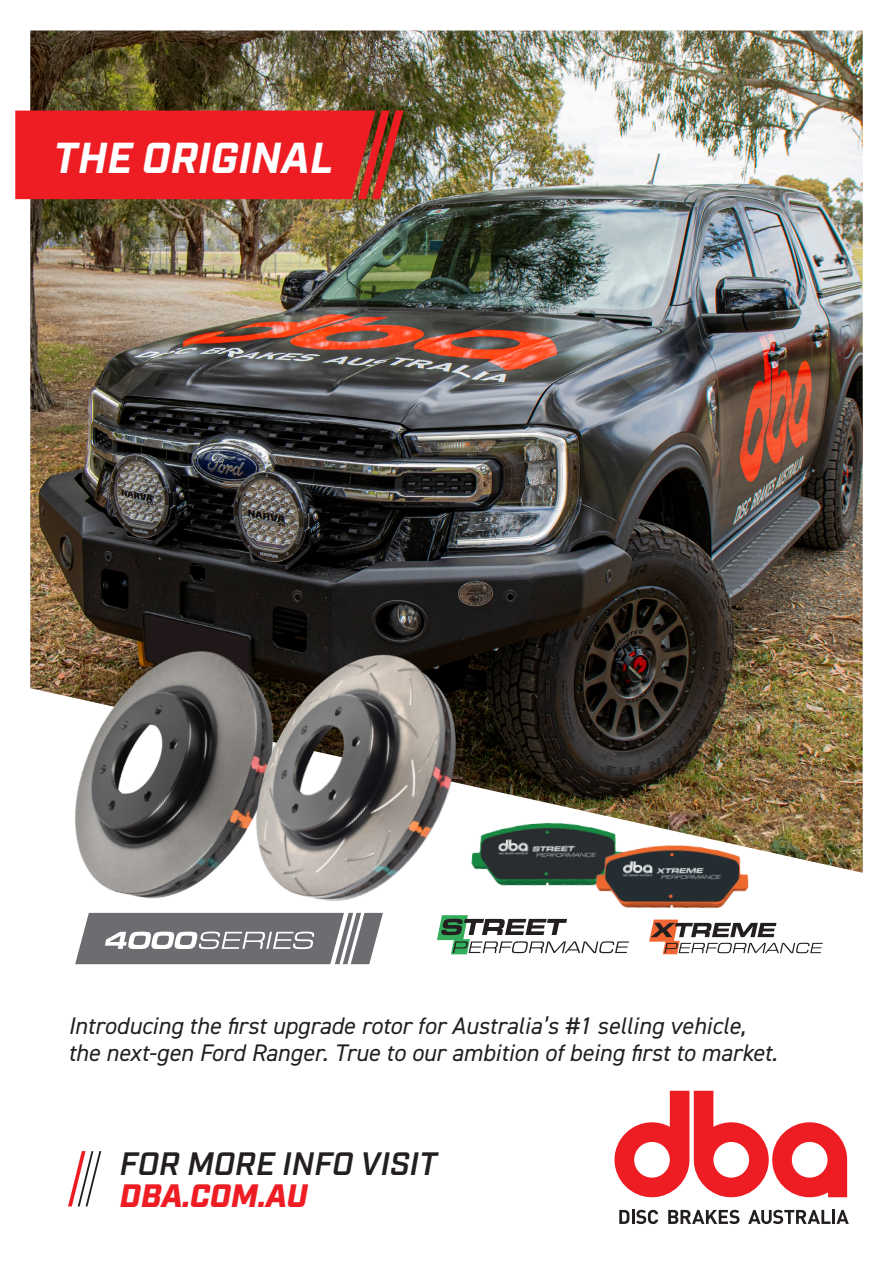
<style>
.page{position:relative;width:893px;height:1263px;background:#fff}
.page>*{position:absolute;margin:0;border:0;box-sizing:border-box;transform-origin:0 0}
.t1{font:italic 700 43.35px "Industry";color:#fff}
.t2{font:italic 600 32.4px/32.2px "Industry";color:#231f20}
.t3{font:italic 24px/27px "DIN2014";color:#231f20}
.s1{font-weight:900;color:#ee1d23}
</style>
<div class="page">
<img style="left:30px;top:30px;width:833px;height:843px">
<svg style="left:619px;top:1210px;width:39px;height:14px"></svg>
<svg style="left:668px;top:1210px;width:71px;height:14px"></svg>
<svg style="left:748px;top:1210px;width:82px;height:14px"></svg>
<hr style="left:832px;top:1210px;width:3px;height:14px;background:#231f20">
<svg style="left:836px;top:1210px;width:13px;height:14px"></svg>
<svg style="left:614px;top:1091px;width:233px;height:106px"></svg>
<svg style="left:349px;top:943px;width:26px;height:21px"></svg>
<svg style="left:649px;top:920px;width:174px;height:34px"></svg>
<img style="left:30px;top:568px;width:319px;height:396px">
<img style="left:505px;top:805px;width:125px;height:81px">
<img style="left:187px;top:600px;width:318px;height:343px">
<svg style="left:68px;top:1151px;width:33px;height:55px"></svg>
<svg style="left:15px;top:111px;width:388px;height:88px"></svg>
<img style="left:589px;top:833px;width:169px;height:87px">
<svg style="left:437px;top:915px;width:192px;height:39px"></svg>
<p class="t1" style="left:54px;top:132px;width:281px">THE ORIGINAL</p>
<p class="t3" style="left:68px;top:1011px;width:711px">Introducing the first upgrade rotor for Australia’s #1 selling vehicle, the next-gen Ford Ranger. True to our ambition of being first to market.</p>
<p class="t2" style="left:120px;top:1149px;width:319px">FOR MORE INFO VISIT<br><span class="s1">DBA.COM.AU</span></p>
</div>
